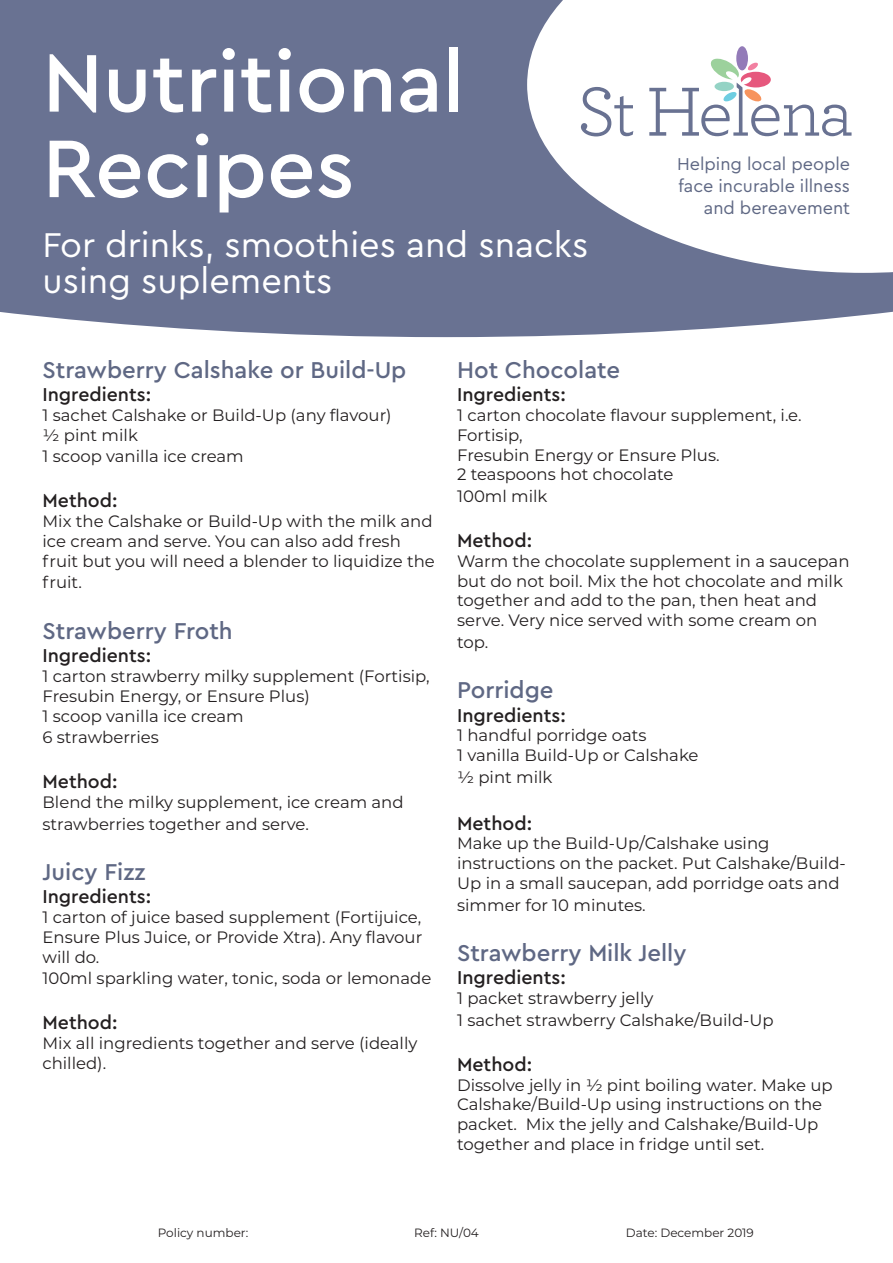
<style>
.page{position:relative;width:893px;height:1263px;background:#fff}
.page>*{position:absolute;margin:0;border:0;box-sizing:border-box;transform-origin:0 0}
.t1{font:500 85.5px/85.5px "Cera Pro";color:#fff}
.t2{font:36px/36px "Cera PRO";color:#fff}
.t3{font:500 24px "Cera Pro";color:#5f6884}
.t4{font:500 19.5px "Cera Pro";color:#231f20}
.t5{font:18px/21.6px "Cera PRO";color:#5f6884;text-align:right}
.t6{font:16.5px/19.8px "Montserrat";color:#231f20}
.t7{font:12px "Montserrat";color:#231f20}
</style>
<div class="page">
<div style="left:0;top:0;width:893px;height:337px;background:#697292"></div>
<svg style="left:527px;top:0;width:366px;height:273px"></svg>
<svg style="left:581px;top:87px;width:52px;height:49px"></svg>
<div style="left:736px;top:46px;width:12px;height:24px;background:#937bb8;border-radius:50%"></div>
<svg style="left:649px;top:57px;width:202px;height:79px"></svg>
<p class="t1" style="left:43px;top:36px;width:424px">Nutritional<br>Recipes</p>
<p class="t2" style="left:43px;top:225px;width:547px">For drinks, smoothies and snacks using suplements</p>
<p class="t5" style="left:677px;top:153px;width:174px">Helping local people face incurable illness and bereavement</p>
<p class="t3" style="left:43px;top:354px;width:365px">Strawberry Calshake or Build-Up</p>
<p class="t4" style="left:43px;top:382px;width:110px">Ingredients:</p>
<p class="t6" style="left:43px;top:405px;width:351px">1 sachet Calshake or Build-Up (any flavour)</p>
<p class="t6" style="left:43px;top:424px;width:97px">½ pint milk</p>
<p class="t6" style="left:43px;top:446px;width:203px">1 scoop vanilla ice cream</p>
<p class="t4" style="left:43px;top:488px;width:77px">Method:</p>
<p class="t6" style="left:43px;top:511px;width:394px">Mix the Calshake or Build-Up with the milk and ice cream and serve. You can also add fresh fruit but you will need a blender to liquidize the</p>
<p class="t6" style="left:43px;top:572px;width:41px">fruit.</p>
<p class="t3" style="left:43px;top:615px;width:192px">Strawberry Froth</p>
<p class="t4" style="left:43px;top:643px;width:110px">Ingredients:</p>
<p class="t6" style="left:43px;top:666px;width:389px">1 carton strawberry milky supplement (Fortisip,</p>
<p class="t6" style="left:43px;top:685px;width:269px">Fresubin Energy, or Ensure Plus)</p>
<p class="t6" style="left:43px;top:705px;width:203px">1 scoop vanilla ice cream</p>
<p class="t6" style="left:43px;top:727px;width:118px">6 strawberries</p>
<p class="t4" style="left:43px;top:769px;width:77px">Method:</p>
<p class="t6" style="left:43px;top:791px;width:363px;line-height:21.6px">Blend the milky supplement, ice cream and strawberries together and serve.</p>
<p class="t3" style="left:43px;top:856px;width:105px">Juicy Fizz</p>
<p class="t4" style="left:43px;top:884px;width:110px">Ingredients:</p>
<p class="t6" style="left:43px;top:907px;width:381px;text-align:justify">1 carton of juice based supplement (Fortijuice, Ensure Plus Juice, or Provide Xtra). Any flavour will do.</p>
<p class="t6" style="left:43px;top:968px;width:390px">100ml sparkling water, tonic, soda or lemonade</p>
<p class="t4" style="left:43px;top:1010px;width:77px">Method:</p>
<p class="t6" style="left:43px;top:1033px;width:376px">Mix all ingredients together and serve (ideally chilled).</p>
<p class="t3" style="left:457px;top:354px;width:165px">Hot Chocolate</p>
<p class="t4" style="left:457px;top:382px;width:110px">Ingredients:</p>
<p class="t6" style="left:457px;top:405px;width:346px">1 carton chocolate flavour supplement, i.e.<br>Fortisip,</p>
<p class="t6" style="left:457px;top:444px;width:264px">Fresubin Energy or Ensure Plus.</p>
<p class="t6" style="left:457px;top:464px;width:218px">2 teaspoons hot chocolate</p>
<p class="t6" style="left:457px;top:486px;width:92px">100ml milk</p>
<p class="t4" style="left:457px;top:527px;width:77px">Method:</p>
<p class="t6" style="left:457px;top:550px;width:394px">Warm the chocolate supplement in a saucepan but do not boil. Mix the hot chocolate and milk together and add to the pan, then heat and serve. Very nice served with some cream on</p>
<p class="t6" style="left:457px;top:631px;width:33px">top.</p>
<p class="t3" style="left:457px;top:674px;width:98px">Porridge</p>
<p class="t4" style="left:457px;top:702px;width:110px">Ingredients:</p>
<p class="t6" style="left:457px;top:725px;width:191px">1 handful porridge oats</p>
<p class="t6" style="left:457px;top:745px;width:243px">1 vanilla Build-Up or Calshake</p>
<p class="t6" style="left:457px;top:766px;width:97px">½ pint milk</p>
<p class="t4" style="left:457px;top:810px;width:77px">Method:</p>
<p class="t6" style="left:457px;top:833px;width:390px">Make up the Build-Up/Calshake using instructions on the packet. Put Calshake/Build-<br>Up in a small saucepan, add porridge oats and</p>
<p class="t6" style="left:457px;top:894px;width:190px">simmer for 10 minutes.</p>
<p class="t3" style="left:457px;top:937px;width:231px">Strawberry Milk Jelly</p>
<p class="t4" style="left:457px;top:965px;width:110px">Ingredients:</p>
<p class="t6" style="left:457px;top:988px;width:198px">1 packet strawberry jelly</p>
<p class="t6" style="left:457px;top:1009px;width:318px">1 sachet strawberry Calshake/Build-Up</p>
<p class="t4" style="left:457px;top:1051px;width:77px">Method:</p>
<p class="t6" style="left:457px;top:1074px;width:377px">Dissolve jelly in ½ pint boiling water. Make up</p>
<p class="t6" style="left:457px;top:1094px;width:367px">Calshake/Build-Up using instructions on the packet. Mix the jelly and Calshake/Build-Up together and place in fridge until set.</p>
<p class="t7" style="left:158px;top:1224px;width:92px">Policy number:</p>
<p class="t7" style="left:414px;top:1224px;width:66px">Ref: NU/04</p>
<p class="t7" style="left:626px;top:1224px;width:130px">Date: December 2019</p>
</div>
